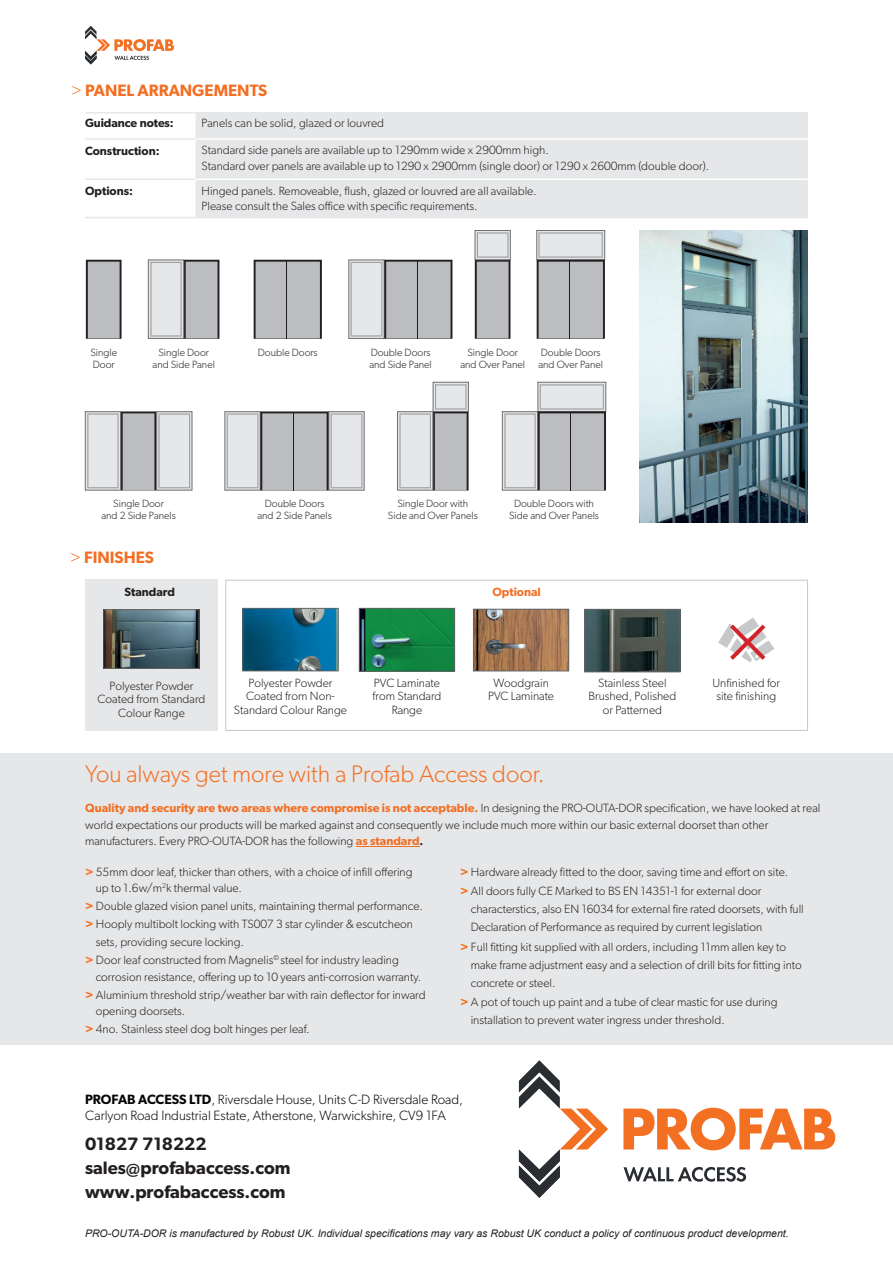
<style>
.page{position:relative;width:893px;height:1263px;background:#fff}
.page>*{position:absolute;margin:0;border:0;box-sizing:border-box;transform-origin:0 0}
.t1{font:300 24px "Gibson";color:#f36e22}
.t2{font:600 18px/24px "Gibson";color:#231f20}
.t3{font:600 16.5px "Gibson";color:#f36e22}
.t4{font:300 13.5px/16.5px "Gibson";color:#070504}
.t5{font:300 12px/13.5px "Gibson";color:#231f20}
.t6{font:600 12px "Gibson";color:#231f20}
.t7{font:600 12px "Gibson";color:#f36e22}
.t8{font:300 10.5px/12px "Gibson";color:#231f20;text-align:center}
.t9{font:italic 10.5px "Arial";color:#231f20}
.s1{font-weight:300}
.s2{font-weight:600;color:#f36e22}
.s3{font-weight:600}
</style>
<div class="page">
<img style="left:640px;top:230px;width:168px;height:292px">
<svg style="left:86px;top:260px;width:36px;height:79px;background:#a9a9ac"></svg>
<svg style="left:475px;top:230px;width:36px;height:30px"></svg>
<svg style="left:475px;top:232px;width:35px;height:107px;background:#b6b6b9"></svg>
<svg style="left:148px;top:260px;width:2px;height:79px"></svg>
<svg style="left:150px;top:260px;width:69px;height:79px;background:#c2c2c4"></svg>
<svg style="left:85px;top:411px;width:2px;height:79px"></svg>
<svg style="left:190px;top:411px;width:2px;height:79px"></svg>
<svg style="left:87px;top:411px;width:103px;height:79px;background:#cacacc"></svg>
<svg style="left:254px;top:260px;width:68px;height:79px;background:#b0b0b3"></svg>
<hr style="left:286px;top:261px;width:1px;height:77px;background:#231f20">
<svg style="left:433px;top:382px;width:36px;height:2px"></svg>
<svg style="left:397px;top:411px;width:2px;height:79px"></svg>
<svg style="left:399px;top:384px;width:70px;height:106px;background:#cbccce"></svg>
<div style="left:349px;top:260px;width:35px;height:79px;background:#c3c4c5"></div>
<svg style="left:351px;top:260px;width:101px;height:79px;background:#bebfc1"></svg>
<hr style="left:417px;top:261px;width:1px;height:77px;background:#231f20">
<svg style="left:225px;top:411px;width:2px;height:79px"></svg>
<div style="left:329px;top:411px;width:35px;height:79px;background:#c4c5c6"></div>
<svg style="left:227px;top:411px;width:135px;height:79px;background:#c6c6c8"></svg>
<hr style="left:293px;top:413px;width:1px;height:77px;background:#231f20">
<svg style="left:537px;top:230px;width:68px;height:2px"></svg>
<svg style="left:537px;top:232px;width:68px;height:107px;background:#babbbd"></svg>
<hr style="left:569px;top:261px;width:1px;height:77px;background:#231f20">
<svg style="left:538px;top:382px;width:68px;height:2px"></svg>
<svg style="left:502px;top:411px;width:2px;height:79px"></svg>
<svg style="left:504px;top:384px;width:102px;height:106px;background:#c8c9cb"></svg>
<hr style="left:570px;top:413px;width:1px;height:77px;background:#231f20">
<div style="left:196px;top:113px;width:612px;height:104px;background:#e6e7e8"></div>
<hr style="left:85px;top:112px;width:111px;height:1px;background:#e6e7e8">
<hr style="left:196px;top:112px;width:612px;height:1px;background:#e6e7e8">
<hr style="left:85px;top:138px;width:111px;height:2px;background:#e6e7e8">
<hr style="left:85px;top:179px;width:111px;height:1px;background:#e6e7e8">
<hr style="left:85px;top:217px;width:111px;height:1px;background:#e6e7e8">
<hr style="left:196px;top:217px;width:612px;height:1px;background:#e6e7e8">
<hr style="left:195px;top:138px;width:613px;height:2px;background:#fff">
<hr style="left:195px;top:179px;width:613px;height:1px;background:#fff">
<div style="left:85px;top:579px;width:132px;height:152px;background:#e6e7e8"></div>
<img style="left:105px;top:611px;width:92px;height:56px">
<div style="left:103px;top:609px;width:96px;height:60px;border:1px solid #636466"></div>
<div style="left:225px;top:580px;width:583px;height:151px;border:1px solid #c6c8ca"></div>
<svg style="left:718px;top:618px;width:56px;height:44px"></svg>
<img style="left:244px;top:610px;width:92px;height:59px">
<div style="left:242px;top:608px;width:96px;height:63px;border:1px solid #636466"></div>
<img style="left:586px;top:611px;width:92px;height:59px">
<div style="left:584px;top:609px;width:96px;height:63px;border:1px solid #636466"></div>
<img style="left:361px;top:610px;width:92px;height:60px">
<div style="left:359px;top:608px;width:96px;height:64px;border:1px solid #636466"></div>
<img style="left:475px;top:611px;width:92px;height:58px">
<div style="left:473px;top:609px;width:96px;height:62px;border:1px solid #636466"></div>
<div style="left:0;top:753px;width:893px;height:291px;background:#e6e7e8"></div>
<hr style="left:357px;top:846px;width:63px;height:1px;background:#f36d22">
<svg style="left:85px;top:26px;width:89px;height:38px"></svg>
<svg style="left:623px;top:1108px;width:212px;height:42px"></svg>
<svg style="left:519px;top:1060px;width:89px;height:138px"></svg>
<svg style="left:623px;top:1167px;width:123px;height:15px"></svg>
<h3 class="t3" style="left:71px;top:83px;width:198px"><span class="s1">&gt;</span> PANEL ARRANGEMENTS</h3>
<p class="t5" style="left:202px;top:117px;width:184px">Panels can be solid, glazed or louvred</p>
<p class="t6" style="left:85px;top:145px;width:76px">Construction:</p>
<p class="t6" style="left:85px;top:118px;width:90px">Guidance notes:</p>
<p class="t5" style="left:202px;top:143px;width:509px;line-height:15px">Standard side panels are available up to 1290mm wide x 2900mm high.<br>Standard over panels are available up to 1290 x 2900mm (single door) or 1290 x 2600mm (double door).</p>
<p class="t6" style="left:85px;top:185px;width:50px">Options:</p>
<p class="t5" style="left:202px;top:184px;width:336px;line-height:15px">Hinged panels. Removeable, flush, glazed or louvred are all available.<br>Please consult the Sales office with specific requirements.</p>
<p class="t8" style="left:90px;top:347px;width:28px;text-align:left">Single<br>Door</p>
<p class="t8" style="left:152px;top:347px;width:64px">Single Door and Side Panel</p>
<p class="t8" style="left:460px;top:347px;width:66px">Single Door and Over Panel</p>
<p class="t8" style="left:258px;top:347px;width:61px">Double Doors</p>
<p class="t8" style="left:369px;top:347px;width:64px;text-align:left">Double Doors and Side Panel</p>
<p class="t8" style="left:538px;top:347px;width:66px;text-align:left">Double Doors and Over Panel</p>
<p class="t8" style="left:101px;top:498px;width:76px">Single Door<br>and 2 Side Panels</p>
<p class="t8" style="left:257px;top:498px;width:76px">Double Doors and 2 Side Panels</p>
<p class="t8" style="left:388px;top:498px;width:91px">Single Door with<br>Side and Over Panels</p>
<p class="t8" style="left:509px;top:498px;width:91px">Double Doors with<br>Side and Over Panels</p>
<h3 class="t3" style="left:70px;top:550px;width:85px"><span class="s1">&gt;</span> FINISHES</h3>
<p class="t6" style="left:124px;top:586px;width:52px">Standard</p>
<p class="t7" style="left:492px;top:586px;width:50px">Optional</p>
<p class="t5" style="left:98px;top:679px;width:109px;text-align:center">Polyester Powder<br>Coated from Standard<br>Colour Range</p>
<p class="t5" style="left:234px;top:676px;width:115px;text-align:center">Polyester Powder<br>Coated from Non-<br>Standard Colour Range</p>
<p class="t5" style="left:588px;top:676px;width:89px;text-align:center">Stainless Steel<br>Brushed, Polished or Patterned</p>
<p class="t5" style="left:372px;top:676px;width:70px;text-align:center">PVC Laminate from Standard<br>Range</p>
<p class="t5" style="left:712px;top:676px;width:69px;text-align:center">Unfinished for site finishing</p>
<p class="t5" style="left:488px;top:676px;width:68px;text-align:center">Woodgrain<br>PVC Laminate</p>
<h1 class="t1" style="left:85px;top:763px;width:461px">You always get more with a Profab Access door.</h1>
<p class="t5" style="left:85px;top:800px;width:737px;line-height:16.5px"><span class="s2">Quality and security are two areas where compromise is not acceptable.</span> In designing the PRO-OUTA-DOR specification, we have looked at real world expectations our products will be marked against and consequently we include much more within our basic external doorset than other manufacturers. Every PRO-OUTA-DOR has the following <span class="s2">as standard</span><span class="s3">.</span></p>
<p class="t5" style="left:96px;top:864px;width:318px;line-height:16.5px;text-indent:-11px"><span class="s2">&gt;</span> 55mm door leaf, thicker than others, with a choice of infill offering up to 1.6w/m<sup>2</sup>k thermal value.</p>
<p class="t5" style="left:85px;top:900px;width:339px"><span class="s2">&gt;</span> Double glazed vision panel units, maintaining thermal performance.</p>
<p class="t5" style="left:85px;top:918px;width:329px"><span class="s2">&gt;</span> Hooply multibolt locking with TS007 3 star cylinder &amp; escutcheon</p>
<p class="t5" style="left:96px;top:936px;width:150px">sets, providing secure locking.</p>
<p class="t5" style="left:85px;top:954px;width:315px"><span class="s2">&gt;</span> Door leaf constructed from Magnelis<sup>©</sup> steel for industry leading</p>
<p class="t5" style="left:85px;top:968px;width:342px;line-height:18px;text-align:center">corrosion resistance, offering up to 10 years anti-corrosion warranty.<br><span class="s2">&gt;</span> Aluminium threshold strip/weather bar with rain deflector for inward</p>
<p class="t5" style="left:85px;top:1002px;width:226px;line-height:18px;text-indent:11px">opening doorsets.<br><span class="s2">&gt;</span> 4no. Stainless steel dog bolt hinges per leaf.</p>
<p class="t5" style="left:460px;top:862px;width:330px;line-height:19.5px"><span class="s2">&gt;</span> Hardware already fitted to the door, saving time and effort on site. <span class="s2">&gt;</span> All doors fully CE Marked to BS EN 14351-1 for external door</p>
<p class="t5" style="left:471px;top:900px;width:335px;line-height:18px">characterstics, also EN 16034 for external fire rated doorsets, with full<br>Declaration of Performance as required by current legislation</p>
<p class="t5" style="left:471px;top:938px;width:333px;line-height:18px;text-indent:-11px"><span class="s2">&gt;</span> Full fitting kit supplied with all orders, including 11mm allen key to make frame adjustment easy and a selection of drill bits for fitting into concrete or steel.</p>
<p class="t5" style="left:471px;top:993px;width:308px;line-height:18px;text-indent:-11px"><span class="s2">&gt;</span> A pot of touch up paint and a tube of clear mastic for use during installation to prevent water ingress under threshold.</p>
<p class="t4" style="left:85px;top:1091px;width:379px"><span class="s3">PROFAB ACCESS LTD</span>, Riversdale House, Units C-D Riversdale Road,<br>Carlyon Road Industrial Estate, Atherstone, Warwickshire, CV9 1FA</p>
<h2 class="t2" style="left:85px;top:1132px;width:207px">01827 718222 sales@profabaccess.com www.profabaccess.com</h2>
<p class="t9" style="left:85px;top:1230px;width:705px">PRO-OUTA-DOR is manufactured by Robust UK. Individual specifications may vary as Robust UK conduct a policy of continuous product development.</p>
</div>
